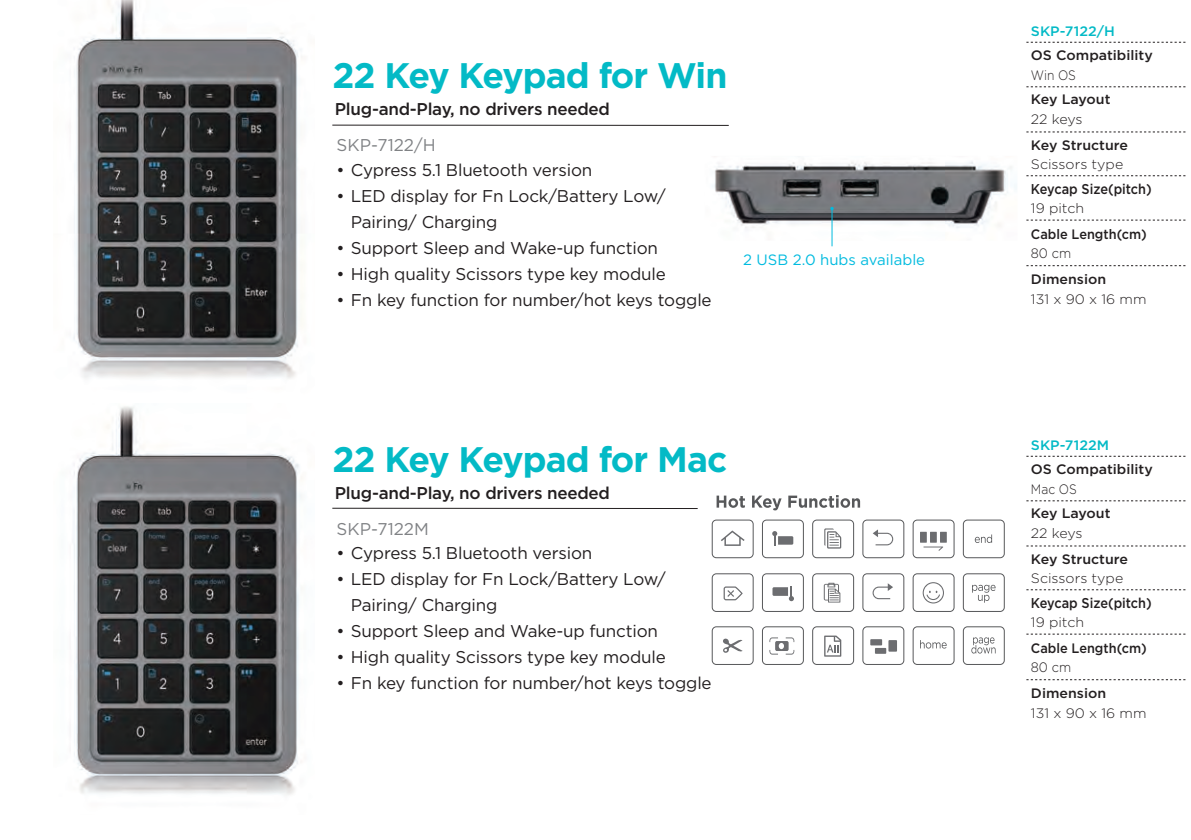
<style>
.page{position:relative;width:1191px;height:840px;background:#fff}
.page>*{position:absolute;margin:0;border:0;box-sizing:border-box;transform-origin:0 0}
.t1{font:700 35.4px "Gotham";letter-spacing:-.025em;color:#03bac6}
.t2{font:17px/26px "Gotham";letter-spacing:-.01em;color:#231f20}
.t3{font:500 17px "Gotham";letter-spacing:-.015em;color:#231f20}
.t4{font:17px "Gotham";color:#808285}
.t5{font:15px "Gotham";color:#02bbdf}
.t6{font:500 14.2px "Gotham";color:#231f20;scale:.9 1}
.t7{font:300 13.6px "Gotham";color:#231f20;scale:1.04 1}
.t8{font:500 13.6px "Gotham";color:#231f20;scale:1.04 1}
.t9{font:500 13.6px "Gotham";color:#231f20;scale:.93 1}
.t10{font:500 13.6px "Gotham";color:#03bac6;scale:1.04 1}
.t11{font:500 13.6px "Gotham";letter-spacing:-.02em;color:#231f20;scale:1.04 1}
.t12{font:300 13.6px "Gotham";color:#231f20;scale:.88 1}
.t13{font:300 13.6px "Gotham";color:#231f20;scale:.93 1}
</style>
<div class="page">
<img style="left:73px;top:406px;width:228px;height:389px">
<img style="left:73px;top:0;width:229px;height:379px">
<hr style="left:332px;top:125px;width:397px;height:1px;background:#231f20">
<hr style="left:332px;top:507px;width:365px;height:1px;background:#231f20">
<svg style="left:1026px;top:86px;width:159px;height:1px"></svg>
<svg style="left:1026px;top:42px;width:159px;height:1px"></svg>
<svg style="left:1026px;top:131px;width:159px;height:1px"></svg>
<svg style="left:1026px;top:175px;width:159px;height:1px"></svg>
<svg style="left:1026px;top:220px;width:159px;height:1px"></svg>
<svg style="left:1026px;top:265px;width:159px;height:1px"></svg>
<svg style="left:1026px;top:500px;width:159px;height:1px"></svg>
<svg style="left:1026px;top:455px;width:159px;height:1px"></svg>
<svg style="left:1026px;top:545px;width:159px;height:1px"></svg>
<svg style="left:1026px;top:589px;width:159px;height:1px"></svg>
<svg style="left:1026px;top:633px;width:159px;height:1px"></svg>
<svg style="left:1026px;top:679px;width:159px;height:1px"></svg>
<img style="left:712px;top:161px;width:305px;height:79px">
<hr style="left:831px;top:208px;width:1px;height:38px;background:#02bbdf">
<svg style="left:711px;top:519px;width:294px;height:146px"></svg>
<svg style="left:716px;top:495px;width:29px;height:12px"></svg>
<svg style="left:752px;top:495px;width:29px;height:15px"></svg>
<svg style="left:788px;top:495px;width:72px;height:12px"></svg>
<svg style="left:723px;top:586px;width:19px;height:14px"></svg>
<svg style="left:721px;top:530px;width:23px;height:15px"></svg>
<svg style="left:872px;top:529px;width:21px;height:16px"></svg>
<svg style="left:872px;top:583px;width:21px;height:16px"></svg>
<svg style="left:769px;top:637px;width:25px;height:17px"></svg>
<svg style="left:922px;top:582px;width:22px;height:21px"></svg>
<svg style="left:823px;top:582px;width:17px;height:20px"></svg>
<svg style="left:723px;top:638px;width:19px;height:14px"></svg>
<svg style="left:824px;top:528px;width:17px;height:20px"></svg>
<svg style="left:870px;top:638px;width:12px;height:7px"></svg>
<div style="left:875px;top:647px;width:11px;height:6px;background:#6c6d70"></div>
<div style="left:888px;top:639px;width:9px;height:12px;background:#6c6d70"></div>
<div style="left:920px;top:531px;width:6px;height:11px;background:#6c6d70"></div>
<div style="left:930px;top:531px;width:6px;height:11px;background:#6c6d70"></div>
<div style="left:940px;top:531px;width:6px;height:11px;background:#6c6d70"></div>
<svg style="left:923px;top:546px;width:20px;height:4px"></svg>
<svg style="left:824px;top:635px;width:17px;height:21px"></svg>
<svg style="left:772px;top:530px;width:21px;height:15px"></svg>
<svg style="left:772px;top:586px;width:22px;height:15px"></svg>
<svg style="left:920px;top:639px;width:26px;height:9px"></svg>
<svg style="left:974px;top:534px;width:18px;height:8px"></svg>
<svg style="left:972px;top:584px;width:23px;height:18px"></svg>
<svg style="left:971px;top:637px;width:24px;height:16px"></svg>
<h1 class="t1" style="left:332px;top:52px;width:397px">22 Key Keypad for Win</h1>
<p class="t3" style="left:335px;top:98px;width:277px">Plug-and-Play, no drivers needed</p>
<p class="t4" style="left:337px;top:134px;width:101px">SKP-7122/H</p>
<p class="t2" style="left:337px;top:156px;width:257px">• Cypress 5.1 Bluetooth version</p>
<p class="t2" style="left:351px;top:182px;width:317px;text-indent:-14px">• LED display for Fn Lock/Battery Low/<br>Pairing/ Charging</p>
<p class="t2" style="left:337px;top:234px;width:323px">• Support Sleep and Wake-up function</p>
<p class="t2" style="left:337px;top:260px;width:331px">• High quality Scissors type key module</p>
<p class="t2" style="left:337px;top:286px;width:376px">• Fn key function for number/hot keys toggle</p>
<p class="t5" style="left:743px;top:250px;width:183px">2 USB 2.0 hubs available</p>
<h1 class="t1" style="left:332px;top:435px;width:397px">22 Key Keypad for Mac</h1>
<p class="t3" style="left:335px;top:481px;width:277px">Plug-and-Play, no drivers needed</p>
<p class="t4" style="left:337px;top:517px;width:94px">SKP-7122M</p>
<p class="t2" style="left:337px;top:539px;width:257px">• Cypress 5.1 Bluetooth version</p>
<p class="t2" style="left:351px;top:565px;width:317px;text-indent:-14px">• LED display for Fn Lock/Battery Low/<br>Pairing/ Charging</p>
<p class="t2" style="left:337px;top:617px;width:323px">• Support Sleep and Wake-up function</p>
<p class="t2" style="left:337px;top:643px;width:331px">• High quality Scissors type key module</p>
<p class="t2" style="left:337px;top:669px;width:376px">• Fn key function for number/hot keys toggle</p>
<p class="t10" style="left:1031px;top:22px;width:82px">SKP-7122/H</p>
<p class="t8" style="left:1031px;top:47px;width:119px">OS Compatibility</p>
<p class="t12" style="left:1031px;top:66px;width:53px">Win OS</p>
<p class="t11" style="left:1031px;top:90px;width:78px">Key Layout</p>
<p class="t7" style="left:1031px;top:110px;width:51px">22 keys</p>
<p class="t8" style="left:1031px;top:136px;width:95px">Key Structure</p>
<p class="t7" style="left:1031px;top:155px;width:90px">Scissors type</p>
<p class="t6" style="left:1031px;top:179px;width:136px">Keycap Size(pitch)</p>
<p class="t7" style="left:1031px;top:200px;width:53px">19 pitch</p>
<p class="t9" style="left:1031px;top:225px;width:126px">Cable Length(cm)</p>
<p class="t13" style="left:1031px;top:244px;width:45px">80 cm</p>
<p class="t8" style="left:1031px;top:270px;width:74px">Dimension</p>
<p class="t7" style="left:1031px;top:290px;width:113px">131 x 90 x 16 mm</p>
<p class="t10" style="left:1031px;top:435px;width:77px">SKP-7122M</p>
<p class="t8" style="left:1031px;top:460px;width:119px">OS Compatibility</p>
<p class="t12" style="left:1031px;top:480px;width:53px">Mac OS</p>
<p class="t11" style="left:1031px;top:504px;width:78px">Key Layout</p>
<p class="t7" style="left:1031px;top:524px;width:51px">22 keys</p>
<p class="t8" style="left:1031px;top:549px;width:95px">Key Structure</p>
<p class="t7" style="left:1031px;top:569px;width:90px">Scissors type</p>
<p class="t6" style="left:1031px;top:593px;width:136px">Keycap Size(pitch)</p>
<p class="t7" style="left:1031px;top:613px;width:53px">19 pitch</p>
<p class="t9" style="left:1031px;top:638px;width:126px">Cable Length(cm)</p>
<p class="t13" style="left:1031px;top:658px;width:45px">80 cm</p>
<p class="t8" style="left:1031px;top:684px;width:74px">Dimension</p>
<p class="t7" style="left:1031px;top:704px;width:113px">131 x 90 x 16 mm</p>
</div>
